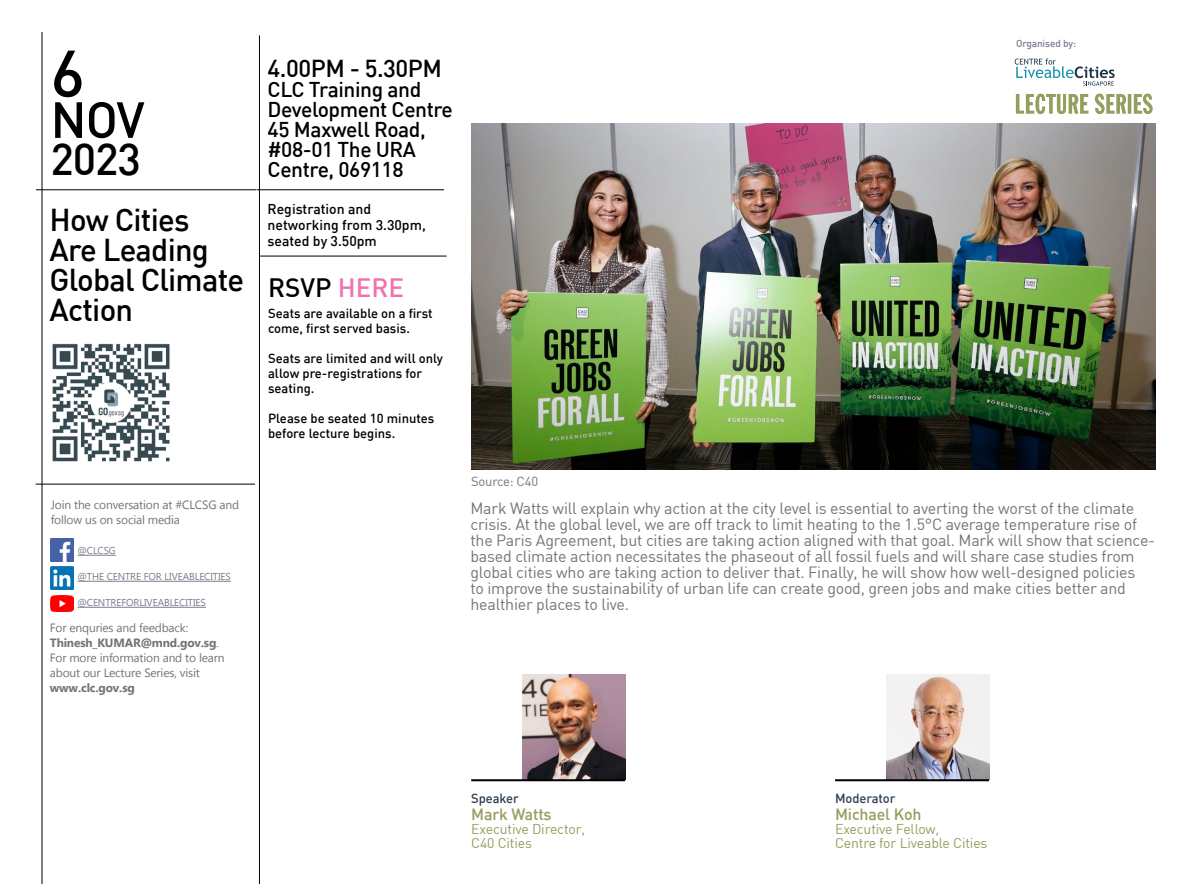
<style>
.page{position:relative;width:1191px;height:884px;background:#fff}
.page>*{position:absolute;margin:0;border:0;box-sizing:border-box;transform-origin:0 0}
.t1{font:500 64.9px "DIN";color:#000}
.t2{font:500 50px "DIN";color:#000}
.t3{font:500 44px "DIN";color:#000}
.t4{font:500 31px/30px "DIN";letter-spacing:-.025em;color:#000}
.t5{font:500 26px "DIN";color:#000}
.t6{font:500 24px "DIN";letter-spacing:-.02em;color:#000}
.t7{font:500 21px/20px "DIN";letter-spacing:-.02em;color:#000}
.t8{font:16px/16px "DIN";letter-spacing:-.015em;color:#76727b}
.t9{font:500 16px "DIN";letter-spacing:-.01em;color:#959e5e}
.t10{font:14px/14px "DIN";letter-spacing:-.01em;color:#959e5e}
.t11{font:500 14px/16px "DIN";color:#000}
.t12{font:500 13px/15px "DIN";color:#000}
.t13{font:500 13px "DIN";letter-spacing:-.01em;color:#2f404f}
.t14{font:13px "DIN";letter-spacing:-.015em;color:#76727b}
.t15{font:12px/15px "Gadugi";letter-spacing:-.015em;color:#76727b}
.t16{font:700 12px "Gadugi";letter-spacing:-.015em;color:#76727b}
.t17{font:10px "Gadugi";letter-spacing:-.01em;color:#777d89}
.t18{font:500 10px "DIN";letter-spacing:-.01em;color:#777d89}
.s1{font-weight:700}
.s2{color:#f173ac}
</style>
<div class="page">
<img style="left:523px;top:674px;width:102px;height:105px">
<hr style="left:471px;top:779px;width:154px;height:2px;background:#000">
<img style="left:886px;top:674px;width:103px;height:105px">
<hr style="left:835px;top:779px;width:154px;height:2px;background:#000">
<img style="left:52px;top:343px;width:118px;height:119px">
<hr style="left:42px;top:32px;width:1px;height:852px;background:#000">
<hr style="left:259px;top:35px;width:1px;height:849px;background:#000">
<svg style="left:1014px;top:58px;width:100px;height:28px"></svg>
<svg style="left:1015px;top:94px;width:137px;height:20px"></svg>
<hr style="left:36px;top:189px;width:220px;height:1px;background:#000">
<hr style="left:36px;top:484px;width:219px;height:1px;background:#000">
<hr style="left:257px;top:189px;width:187px;height:1px;background:#000">
<hr style="left:77px;top:555px;width:39px;height:1px;background:#777d89">
<hr style="left:77px;top:581px;width:154px;height:1px;background:#777d89">
<hr style="left:77px;top:607px;width:129px;height:1px;background:#777d89">
<img style="left:50px;top:538px;width:24px;height:23px">
<img style="left:50px;top:566px;width:24px;height:23px">
<img style="left:50px;top:595px;width:24px;height:17px">
<img style="left:471px;top:123px;width:684px;height:346px">
<hr style="left:259px;top:256px;width:187px;height:1px;background:#000">
<h1 class="t1" style="left:50px;top:32px;width:36px">6</h1>
<h2 class="t2" style="left:50px;top:88px;width:96px">NOV</h2>
<h3 class="t3" style="left:50px;top:131px;width:92px">2023</h3>
<h3 class="t4" style="left:50px;top:204px;width:196px">How Cities<br>Are Leading<br>Global Climate<br>Action</h3>
<p class="t15" style="left:51px;top:497px;width:190px">Join the conversation at #CLCSG and follow us on social media</p>
<p class="t17" style="left:77px;top:545px;width:40px">@CLCSG</p>
<p class="t17" style="left:77px;top:571px;width:155px">@THE CENTRE FOR LIVEABLECITIES</p>
<p class="t17" style="left:77px;top:597px;width:130px">@CENTREFORLIVEABLECITIES</p>
<p class="t15" style="left:50px;top:620px;width:176px">For enquries and feedback:<br><span class="s1">Thinesh_KUMAR@mnd.gov.sg</span>.<br>For more information and to learn about our Lecture Series, visit</p>
<p class="t16" style="left:50px;top:680px;width:87px">www.clc.gov.sg</p>
<h3 class="t6" style="left:267px;top:53px;width:176px">4.00PM - 5.30PM</h3>
<h3 class="t7" style="left:267px;top:79px;width:187px">CLC Training and<br>Development Centre<br>45 Maxwell Road, #08-01 The URA<br>Centre, 069118</h3>
<p class="t11" style="left:267px;top:200px;width:160px">Registration and networking from 3.30pm, seated by 3.50pm</p>
<h3 class="t5" style="left:268px;top:271px;width:137px">RSVP <span class="s2">HERE</span></h3>
<p class="t12" style="left:268px;top:305px;width:166px">Seats are available on a first come, first served basis.</p>
<p class="t12" style="left:268px;top:350px;width:176px">Seats are limited and will only allow pre-registrations for seating.</p>
<p class="t12" style="left:268px;top:410px;width:168px">Please be seated 10 minutes before lecture begins.</p>
<p class="t14" style="left:471px;top:473px;width:68px">Source: C40</p>
<p class="t18" style="left:1016px;top:37px;width:61px">Organised by:</p>
<p class="t8" style="left:470px;top:499px;width:686px">Mark Watts will explain why action at the city level is essential to averting the worst of the climate crisis. At the global level, we are off track to limit heating to the 1.5°C average temperature rise of the Paris Agreement, but cities are taking action aligned with that goal. Mark will show that science&shy;based climate action necessitates the phaseout of all fossil fuels and will share case studies from global cities who are taking action to deliver that. Finally, he will show how well-designed policies<br>to improve the sustainability of urban life can create good, green jobs and make cities better and healthier places to live.</p>
<p class="t13" style="left:471px;top:790px;width:49px">Speaker</p>
<p class="t9" style="left:471px;top:803px;width:82px">Mark Watts</p>
<p class="t10" style="left:471px;top:821px;width:115px">Executive Director,<br>C40 Cities</p>
<p class="t13" style="left:835px;top:790px;width:62px">Moderator</p>
<p class="t9" style="left:835px;top:803px;width:88px">Michael Koh</p>
<p class="t10" style="left:835px;top:821px;width:154px">Executive Fellow,<br>Centre for Liveable Cities</p>
</div>
